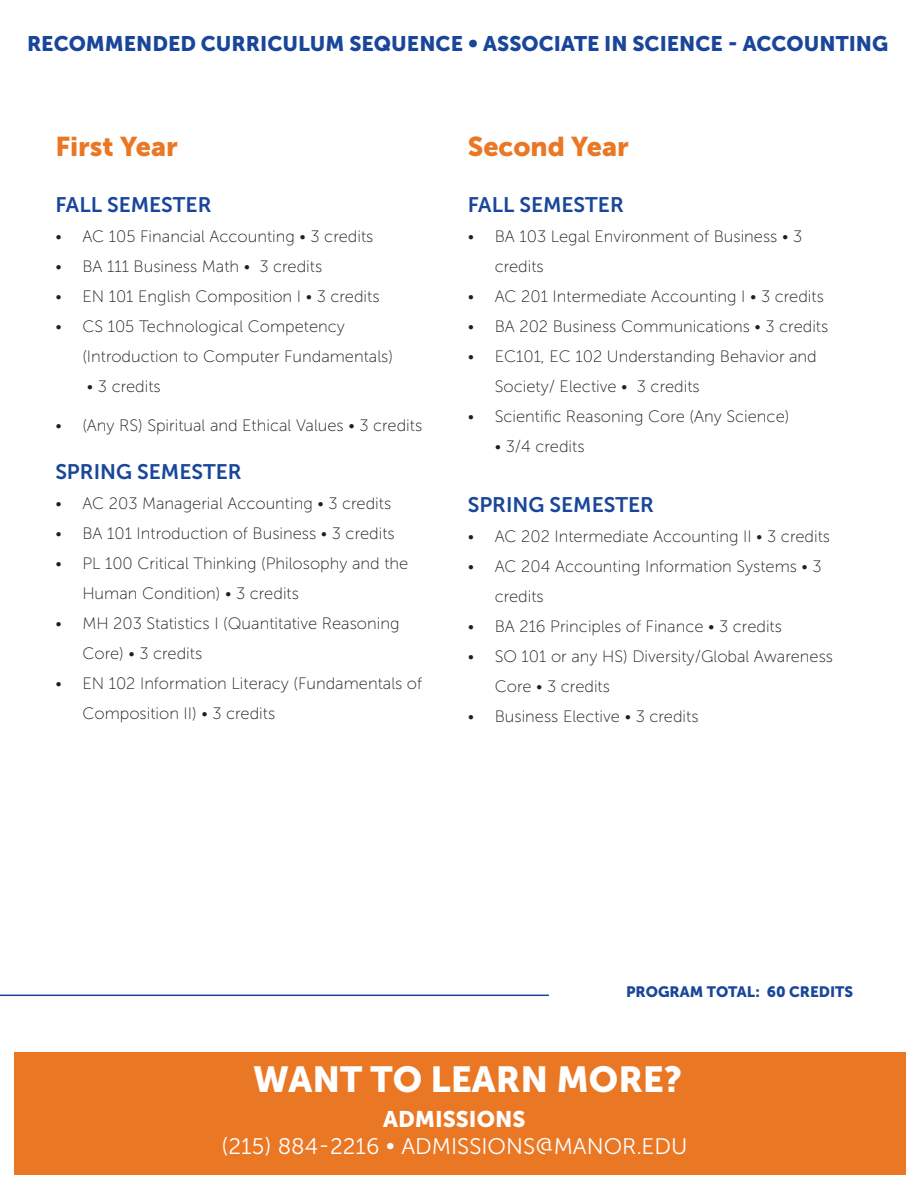
<style>
.page{position:relative;width:918px;height:1188px;background:#fff}
.page>*{position:absolute;margin:0;border:0;box-sizing:border-box;transform-origin:0 0}
.t1{font:36px "Museo Sans 900";color:#fff}
.t2{font:27px "Museo Sans 900";color:#ea7724}
.t3{font:22.5px "Museo Sans 300";color:#fff}
.t4{font:22.5px "Museo Sans 900";color:#fff}
.t5{font:21px "Museo Sans 900";color:#19469a}
.t6{font:21px "Museo Sans 700";color:#19469a}
.t7{font:16.5px/30px "Museo Sans 100";color:#231f20}
.t8{font:15px "Museo Sans 900";color:#19469a}
</style>
<div class="page">
<hr style="left:0;top:995px;width:549px;height:1px;background:#19469a">
<div style="left:14px;top:1052px;width:891px;height:122px;background:#ea7724"></div>
<p class="t5" style="left:27px;top:32px;width:863px">RECOMMENDED CURRICULUM SEQUENCE • ASSOCIATE IN SCIENCE - ACCOUNTING</p>
<p class="t2" style="left:55px;top:132px;width:124px">First Year</p>
<p class="t6" style="left:55px;top:193px;width:158px">FALL SEMESTER</p>
<p class="t7" style="left:55px;top:221px;width:320px">• AC 105 Financial Accounting • 3 credits</p>
<p class="t7" style="left:55px;top:251px;width:268px">• BA 111 Business Math • 3 credits</p>
<p class="t7" style="left:55px;top:281px;width:326px">• EN 101 English Composition I • 3 credits</p>
<p class="t7" style="left:82px;top:311px;width:312px;text-indent:-27px">• CS 105 Technological Competency (Introduction to Computer Fundamentals)</p>
<p class="t7" style="left:87px;top:371px;width:75px">• 3 credits</p>
<p class="t7" style="left:55px;top:410px;width:368px">• (Any RS) Spiritual and Ethical Values • 3 credits</p>
<p class="t6" style="left:55px;top:460px;width:188px">SPRING SEMESTER</p>
<p class="t7" style="left:55px;top:488px;width:337px">• AC 203 Managerial Accounting • 3 credits</p>
<p class="t7" style="left:55px;top:518px;width:341px">• BA 101 Introduction of Business • 3 credits</p>
<p class="t7" style="left:82px;top:548px;width:328px;text-indent:-27px">• PL 100 Critical Thinking (Philosophy and the<br>Human Condition) • 3 credits</p>
<p class="t7" style="left:82px;top:608px;width:319px;text-indent:-27px">• MH 203 Statistics I (Quantitative Reasoning<br>Core) • 3 credits</p>
<p class="t7" style="left:82px;top:668px;width:341px;text-indent:-27px">• EN 102 Information Literacy (Fundamentals of<br>Composition II) • 3 credits</p>
<p class="t2" style="left:468px;top:132px;width:163px">Second Year</p>
<p class="t6" style="left:468px;top:193px;width:158px">FALL SEMESTER</p>
<p class="t7" style="left:495px;top:221px;width:309px;text-indent:-27px">• BA 103 Legal Environment of Business • 3 credits</p>
<p class="t7" style="left:468px;top:281px;width:358px">• AC 201 Intermediate Accounting I • 3 credits</p>
<p class="t7" style="left:468px;top:311px;width:362px">• BA 202 Business Communications • 3 credits</p>
<p class="t7" style="left:495px;top:341px;width:324px;text-indent:-27px">• EC101, EC 102 Understanding Behavior and<br>Society/ Elective • 3 credits</p>
<p class="t7" style="left:468px;top:401px;width:323px">• Scientific Reasoning Core (Any Science)</p>
<p class="t7" style="left:495px;top:431px;width:91px">• 3/4 credits</p>
<p class="t6" style="left:468px;top:493px;width:188px">SPRING SEMESTER</p>
<p class="t7" style="left:468px;top:521px;width:364px">• AC 202 Intermediate Accounting II • 3 credits</p>
<p class="t7" style="left:495px;top:551px;width:329px;text-indent:-27px">• AC 204 Accounting Information Systems • 3 credits</p>
<p class="t7" style="left:468px;top:611px;width:316px">• BA 216 Principles of Finance • 3 credits</p>
<p class="t7" style="left:495px;top:641px;width:340px;text-indent:-27px">• SO 101 or any HS) Diversity/Global Awareness<br>Core • 3 credits</p>
<p class="t7" style="left:468px;top:701px;width:232px">• Business Elective • 3 credits</p>
<p class="t8" style="left:626px;top:983px;width:229px">PROGRAM TOTAL: 60 CREDITS</p>
<p class="t1" style="left:253px;top:1059px;width:430px">WANT TO LEARN MORE?</p>
<p class="t4" style="left:383px;top:1106px;width:144px">ADMISSIONS</p>
<p class="t3" style="left:221px;top:1134px;width:468px">(215) 884-2216 • ADMISSIONS@MANOR.EDU</p>
</div>
